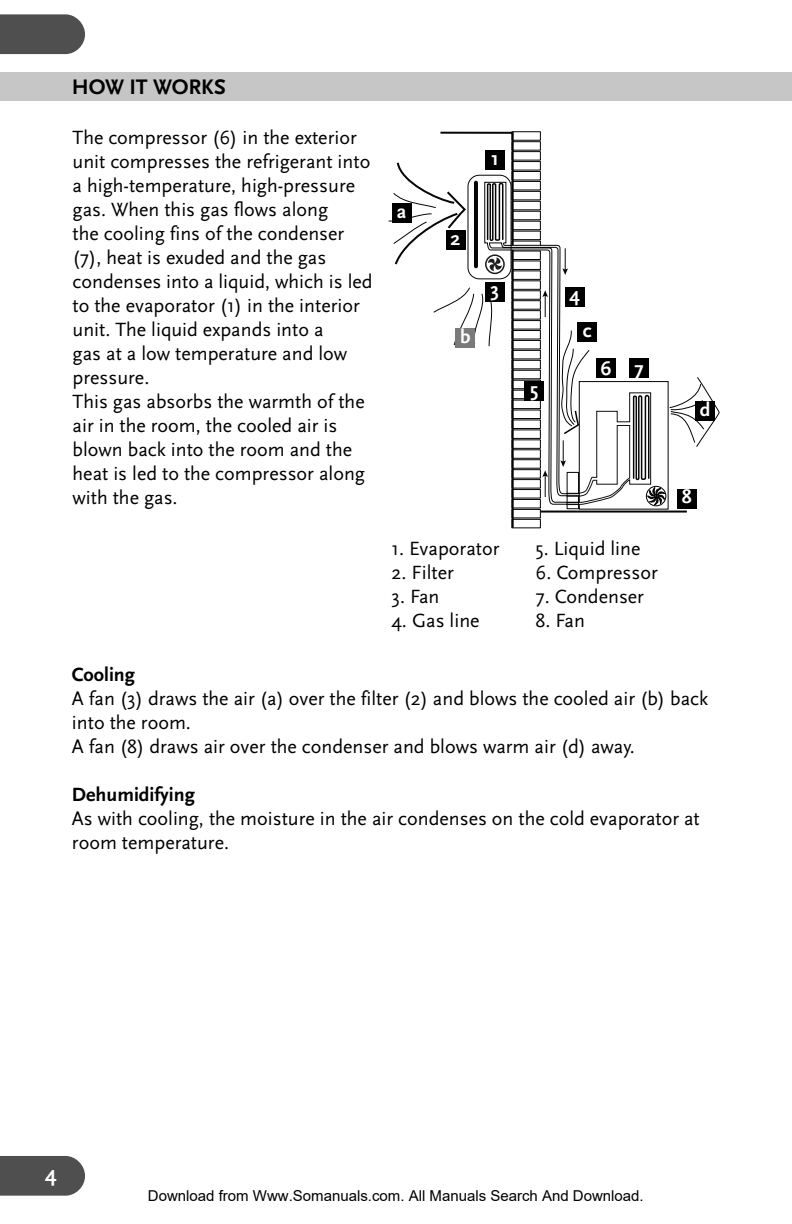
<style>
.page{position:relative;width:792px;height:1224px;background:#fff}
.page>*{position:absolute;margin:0;border:0;box-sizing:border-box;transform-origin:0 0}
.t1{font:700 22px "Scala Sans";letter-spacing:-.005em;color:#000}
.t2{font:700 22px "Scala Sans";color:#fff}
.t3{font:20px/24px "Scala Sans";color:#000}
.t4{font:700 20px "Scala Sans";color:#000}
.t5{font:700 20px "Scala Sans";color:#fff}
.t6{font:15px "Arial";color:#000}
</style>
<div class="page">
<svg style="left:0;top:1156px;width:85px;height:40px;background:#595959"></svg>
<svg style="left:0;top:14px;width:85px;height:40px;background:#595959"></svg>
<div style="left:0;top:72px;width:792px;height:28px;background:#c6c6c6"></div>
<svg style="left:669px;top:377px;width:50px;height:70px"></svg>
<svg style="left:388px;top:131px;width:281px;height:397px"></svg>
<div style="left:695px;top:402px;width:20px;height:19px;background:#000"></div>
<div style="left:456px;top:329px;width:19px;height:19px;background:#7a7a7a"></div>
<div style="left:577px;top:322px;width:20px;height:20px;background:#000"></div>
<div style="left:392px;top:203px;width:20px;height:20px;background:#000"></div>
<div style="left:629px;top:358px;width:20px;height:20px;background:#000"></div>
<div style="left:524px;top:381px;width:20px;height:20px;background:#000"></div>
<div style="left:596px;top:358px;width:20px;height:20px;background:#000"></div>
<div style="left:677px;top:489px;width:20px;height:20px;background:#000"></div>
<div style="left:485px;top:150px;width:20px;height:20px;background:#000"></div>
<div style="left:446px;top:230px;width:19px;height:20px;background:#000"></div>
<div style="left:485px;top:282px;width:20px;height:20px;background:#000"></div>
<div style="left:565px;top:287px;width:20px;height:20px;background:#000"></div>
<p class="t1" style="left:72px;top:78px;width:155px">HOW IT WORKS</p>
<p class="t3" style="left:73px;top:126px;width:302px">The compressor (6) in the exterior unit compresses the refrigerant into a high-temperature, high-pressure gas. When this gas flows along<br>the cooling fins of the condenser (7), heat is exuded and the gas condenses into a liquid, which is led to the evaporator (1) in the interior unit. The liquid expands into a<br>gas at a low temperature and low pressure.<br>This gas absorbs the warmth of the air in the room, the cooled air is blown back into the room and the heat is led to the compressor along with the gas.</p>
<p class="t5" style="left:397px;top:203px;width:11px">a</p>
<p class="t5" style="left:491px;top:150px;width:9px">1</p>
<p class="t5" style="left:451px;top:230px;width:11px">2</p>
<p class="t5" style="left:491px;top:282px;width:10px">3</p>
<p class="t5" style="left:569px;top:287px;width:12px">4</p>
<p class="t5" style="left:460px;top:329px;width:12px">b</p>
<p class="t5" style="left:583px;top:322px;width:10px">c</p>
<p class="t5" style="left:530px;top:381px;width:10px">5</p>
<p class="t5" style="left:600px;top:360px;width:12px">6</p>
<p class="t5" style="left:634px;top:360px;width:11px">7</p>
<p class="t3" style="left:391px;top:537px;width:109px">1. Evaporator</p>
<p class="t3" style="left:535px;top:537px;width:107px">5. Liquid line</p>
<p class="t3" style="left:391px;top:561px;width:64px">2. Filter</p>
<p class="t3" style="left:535px;top:561px;width:124px">6. Compressor</p>
<p class="t3" style="left:391px;top:585px;width:50px">3. Fan</p>
<p class="t3" style="left:535px;top:585px;width:110px">7. Condenser</p>
<p class="t3" style="left:391px;top:609px;width:90px">4. Gas line</p>
<p class="t3" style="left:535px;top:609px;width:51px">8. Fan</p>
<p class="t5" style="left:700px;top:402px;width:12px">d</p>
<p class="t5" style="left:682px;top:489px;width:11px">8</p>
<p class="t4" style="left:72px;top:666px;width:65px">Cooling</p>
<p class="t3" style="left:72px;top:687px;width:638px">A fan (3) draws the air (a) over the filter (2) and blows the cooled air (b) back into the room.<br>A fan (8) draws air over the condenser and blows warm air (d) away.</p>
<p class="t4" style="left:72px;top:786px;width:124px">Dehumidifying</p>
<p class="t3" style="left:72px;top:807px;width:629px">As with cooling, the moisture in the air condenses on the cold evaporator at room temperature.</p>
<p class="t2" style="left:45px;top:1165px;width:13px">4</p>
<p class="t6" style="left:148px;top:1187px;width:497px">Download from Www.Somanuals.com. All Manuals Search And Download.</p>
</div>
